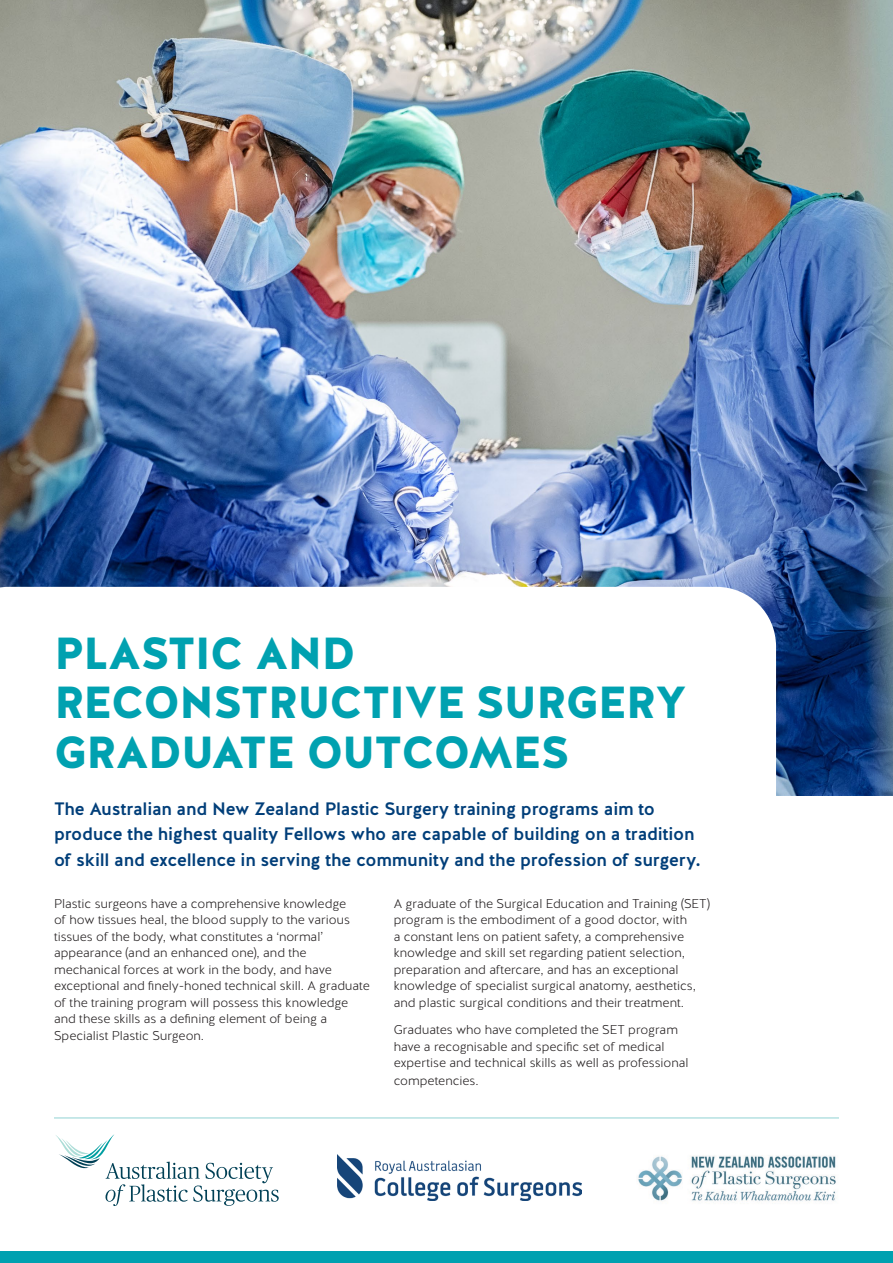
<style>
.page{position:relative;width:893px;height:1263px;background:#fff}
.page>*{position:absolute;margin:0;border:0;box-sizing:border-box;transform-origin:0 0}
.t1{font:900 44.85px/49.5px "Halis GR";letter-spacing:-.02em;color:#00a1b0}
.t2{font:500 18px/25.5px "Halis GR";letter-spacing:-.015em;color:#003e79}
.t3{font:300 12.75px/16.5px "Halis GR";color:#231f20}
.s1{font-size:19.5px}
</style>
<div class="page">
<img style="left:0;top:0;width:893px;height:795px">
<svg style="left:0;top:587px;width:776px;height:608px"></svg>
<img style="left:337px;top:1154px;width:244px;height:47px">
<svg style="left:55px;top:1134px;width:224px;height:72px"></svg>
<hr style="left:54px;top:1117px;width:785px;height:2px;background:#b5e1e2">
<div style="left:0;top:1251px;width:893px;height:12px;background:#00a1b0"></div>
<img style="left:637px;top:1152px;width:199px;height:50px">
<h1 class="t1" style="left:54px;top:629px;width:634px">PLASTIC AND<br>RECONSTRUCTIVE SURGERY<br>GRADUATE OUTCOMES</h1>
<h2 class="t2" style="left:54px;top:796px;width:649px">The Australian and New Zealand Plastic Surgery training programs aim to produce the highest quality Fellows who are capable of building on a tradition of skill and excellence in serving the community and the profession of surgery<span class="s1">.</span></h2>
<p class="t3" style="left:54px;top:896px;width:317px">Plastic surgeons have a comprehensive knowledge<br>of how tissues heal, the blood supply to the various tissues of the body, what constitutes a ‘normal’ appearance (and an enhanced one), and the mechanical forces at work in the body, and have exceptional and finely-honed technical skill. A graduate of the training program will possess this knowledge and these skills as a defining element of being a Specialist Plastic Surgeon.</p>
<p class="t3" style="left:394px;top:896px;width:318px">A graduate of the Surgical Education and Training (SET) program is the embodiment of a good doctor, with<br>a constant lens on patient safety, a comprehensive knowledge and skill set regarding patient selection, preparation and aftercare, and has an exceptional knowledge of specialist surgical anatomy, aesthetics, and plastic surgical conditions and their treatment.</p>
<p class="t3" style="left:394px;top:1022px;width:296px">Graduates who have completed the SET program have a recognisable and specific set of medical expertise and technical skills as well as professional</p>
<p class="t3" style="left:394px;top:1073px;width:87px">competencies.</p>
</div>
